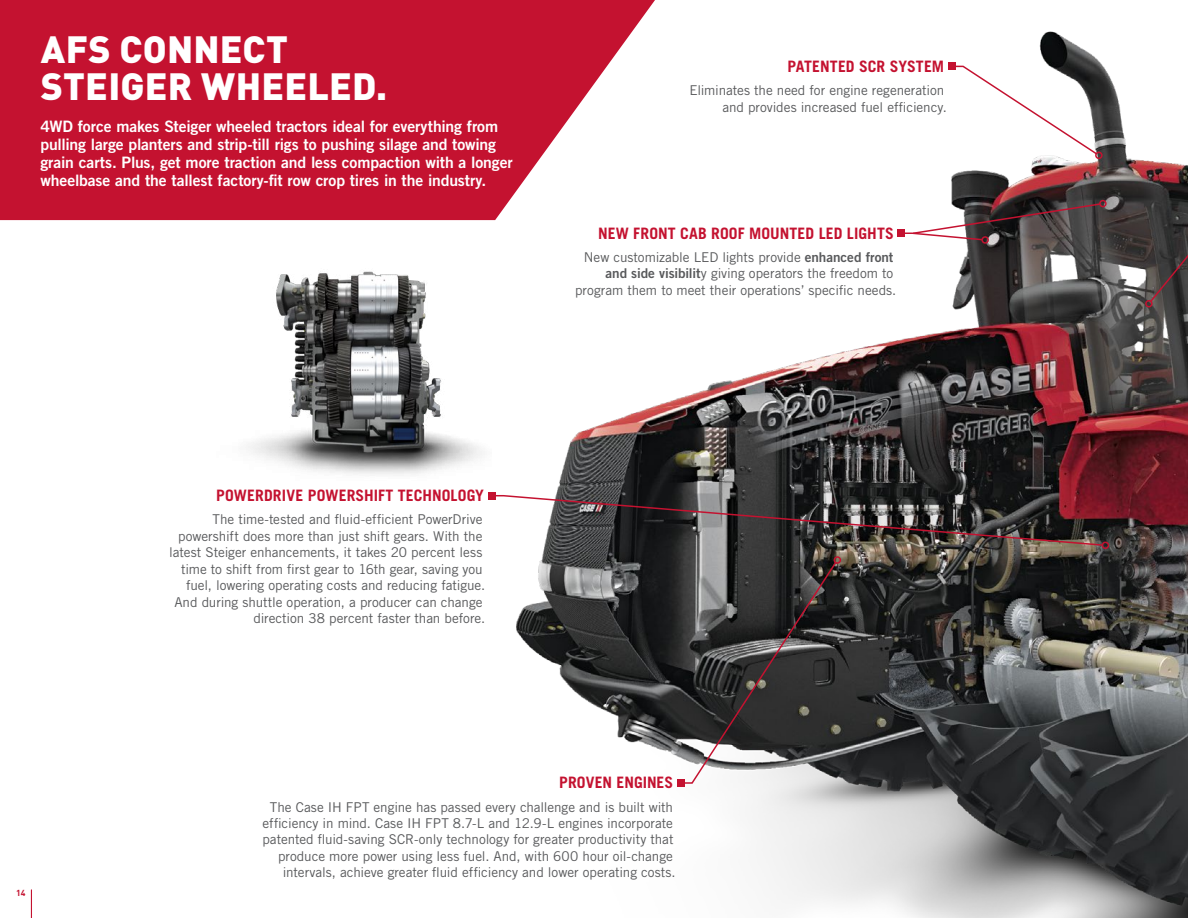
<style>
.page{position:relative;width:1188px;height:918px;background:#fff}
.page>*{position:absolute;margin:0;border:0;box-sizing:border-box;transform-origin:0 0}
.t1{font:900 37.5px/37.5px "DINOT";letter-spacing:.005em;color:#fff}
.t2{font:15.75px/18px "Trade Gothic LT Std Bd 2";letter-spacing:-.01em;color:#fff}
.t3{font:700 15.75px "Trade Gothic LT Std";letter-spacing:.005em;color:#c41230}
.t4{font:13.5px/16.5px "Trade Gothic LT Std";letter-spacing:-.005em;color:#58595b;text-align:right}
.t5{font:700 8.7px "DINOT";color:#c41230}
.s1{font-family:"Trade Gothic LT Std Bd 2"}
</style>
<div class="page">
<div style="left:0;top:0;width:655px;height:220px;background:#c41230"></div>
<img style="left:397px;top:22px;width:791px;height:896px">
<img style="left:248px;top:251px;width:244px;height:234px">
<div style="left:1099px;top:200px;width:8px;height:7px;border:2px solid #c41230;border-radius:50%"></div>
<svg style="left:679px;top:560px;width:159px;height:224px;background:#4f4e4e"></svg>
<div style="left:677px;top:779px;width:7px;height:8px;background:#c41230"></div>
<div style="left:834px;top:556px;width:7px;height:8px;border:2px solid #c41230;border-radius:50%"></div>
<svg style="left:491px;top:494px;width:613px;height:53px;background:#574e4e"></svg>
<div style="left:488px;top:492px;width:8px;height:7px;background:#c41230"></div>
<div style="left:1102px;top:542px;width:7px;height:7px;border:2px solid #c41230;border-radius:50%"></div>
<svg style="left:950px;top:65px;width:148px;height:91px"></svg>
<div style="left:948px;top:63px;width:7px;height:7px;background:#c41230"></div>
<div style="left:1095px;top:152px;width:8px;height:7px;border:2px solid #c41230;border-radius:50%"></div>
<svg style="left:899px;top:202px;width:203px;height:39px"></svg>
<div style="left:897px;top:230px;width:8px;height:7px;background:#c41230"></div>
<div style="left:981px;top:236px;width:8px;height:8px;border:2px solid #c41230;border-radius:50%"></div>
<svg style="left:1149px;top:65px;width:39px;height:239px"></svg>
<div style="left:1145px;top:300px;width:8px;height:7px;border:2px solid #c41230;border-radius:50%"></div>
<svg style="left:31px;top:890px;width:1px;height:28px"></svg>
<h1 class="t1" style="left:41px;top:29px;width:348px">AFS CONNECT<br>STEIGER WHEELED.</h1>
<p class="t2" style="left:40px;top:117px;width:474px">4WD force makes Steiger wheeled tractors ideal for everything from pulling large planters and strip-till rigs to pushing silage and towing grain carts. Plus, get more traction and less compaction with a longer wheelbase and the tallest factory-fit row crop tires in the industry.</p>
<p class="t3" style="left:787px;top:57px;width:158px">PATENTED SCR SYSTEM</p>
<p class="t4" style="left:689px;top:82px;width:259px">Eliminates the need for engine regeneration and provides increased fuel efficiency.</p>
<p class="t3" style="left:598px;top:223px;width:297px">NEW FRONT CAB ROOF MOUNTED LED LIGHTS</p>
<p class="t4" style="left:575px;top:249px;width:323px">New customizable LED lights provide <span class="s1">enhanced front and side visibilit</span>y giving operators the freedom to program them to meet their operations’ specific needs.</p>
<p class="t5" style="left:16px;top:887px;width:11px">14</p>
<p class="t3" style="left:216px;top:486px;width:269px">POWERDRIVE POWERSHIFT TECHNOLOGY</p>
<p class="t4" style="left:169px;top:511px;width:318px">The time-tested and fluid-efficient PowerDrive powershift does more than just shift gears. With the latest Steiger enhancements, it takes 20 percent less time to shift from first gear to 16th gear, saving you fuel, lowering operating costs and reducing fatigue.<br>And during shuttle operation, a producer can change direction 38 percent faster than before.</p>
<p class="t3" style="left:559px;top:773px;width:116px">PROVEN ENGINES</p>
<p class="t4" style="left:262px;top:798px;width:415px">The Case IH FPT engine has passed every challenge and is built with efficiency in mind. Case IH FPT 8.7-L and 12.9-L engines incorporate patented fluid-saving SCR-only technology for greater productivity that produce more power using less fuel. And, with 600 hour oil-change intervals, achieve greater fluid efficiency and lower operating costs.</p>
</div>
